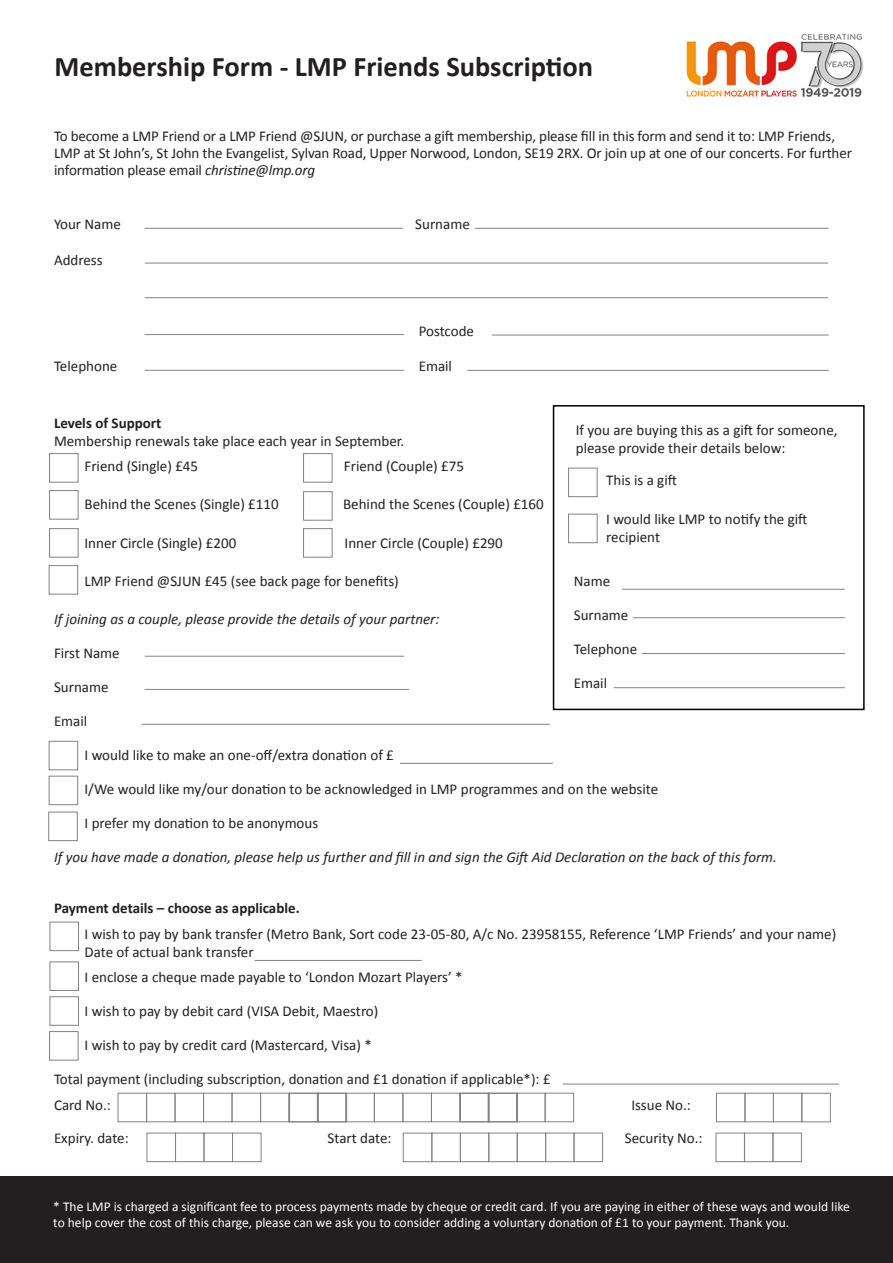
<style>
.page{position:relative;width:893px;height:1263px;background:#fff}
.page>*{position:absolute;margin:0;border:0;box-sizing:border-box;transform-origin:0 0}
.t1{font:700 28.5px "Calibri";color:#231f20}
.t2{font:15px/18px "Calibri";color:#231f20}
.t3{font:italic 15px "Calibri";color:#231f20}
.t4{font:700 15px "Calibri";color:#231f20}
.t5{font:13.5px/16.5px "Calibri";color:#fff}
.s1{font-style:italic}
</style>
<div class="page">
<div style="left:0;top:1177px;width:893px;height:86px;background:#231f20"></div>
<div style="left:745px;top:1093px;width:29px;height:29px;border:1px solid #808285"></div>
<div style="left:802px;top:1093px;width:29px;height:29px;border:1px solid #808285"></div>
<div style="left:289px;top:1093px;width:29px;height:29px;border:1px solid #808285"></div>
<div style="left:118px;top:1093px;width:29px;height:29px;border:1px solid #808285"></div>
<div style="left:346px;top:1093px;width:29px;height:29px;border:1px solid #808285"></div>
<div style="left:175px;top:1093px;width:29px;height:29px;border:1px solid #808285"></div>
<div style="left:403px;top:1093px;width:29px;height:29px;border:1px solid #808285"></div>
<div style="left:232px;top:1093px;width:29px;height:29px;border:1px solid #808285"></div>
<div style="left:460px;top:1093px;width:29px;height:29px;border:1px solid #808285"></div>
<div style="left:516px;top:1093px;width:29px;height:29px;border:1px solid #808285"></div>
<div style="left:317px;top:1093px;width:29px;height:29px;border:1px solid #808285"></div>
<div style="left:146px;top:1093px;width:29px;height:29px;border:1px solid #808285"></div>
<div style="left:374px;top:1093px;width:29px;height:29px;border:1px solid #808285"></div>
<div style="left:203px;top:1093px;width:29px;height:29px;border:1px solid #808285"></div>
<div style="left:431px;top:1093px;width:29px;height:29px;border:1px solid #808285"></div>
<div style="left:260px;top:1093px;width:29px;height:29px;border:1px solid #808285"></div>
<div style="left:488px;top:1093px;width:29px;height:29px;border:1px solid #808285"></div>
<div style="left:545px;top:1093px;width:29px;height:29px;border:1px solid #808285"></div>
<div style="left:175px;top:1133px;width:29px;height:29px;border:1px solid #808285"></div>
<div style="left:432px;top:1133px;width:29px;height:29px;border:1px solid #808285"></div>
<div style="left:232px;top:1133px;width:29px;height:29px;border:1px solid #808285"></div>
<div style="left:489px;top:1133px;width:28px;height:29px;border:1px solid #808285"></div>
<div style="left:545px;top:1133px;width:29px;height:29px;border:1px solid #808285"></div>
<div style="left:744px;top:1133px;width:29px;height:29px;border:1px solid #808285"></div>
<div style="left:147px;top:1133px;width:29px;height:29px;border:1px solid #808285"></div>
<div style="left:403px;top:1133px;width:29px;height:29px;border:1px solid #808285"></div>
<div style="left:204px;top:1133px;width:29px;height:29px;border:1px solid #808285"></div>
<div style="left:460px;top:1133px;width:29px;height:29px;border:1px solid #808285"></div>
<div style="left:517px;top:1133px;width:29px;height:29px;border:1px solid #808285"></div>
<div style="left:716px;top:1133px;width:29px;height:29px;border:1px solid #808285"></div>
<div style="left:574px;top:1133px;width:29px;height:29px;border:1px solid #808285"></div>
<div style="left:773px;top:1133px;width:29px;height:29px;border:1px solid #808285"></div>
<div style="left:716px;top:1093px;width:29px;height:29px;border:1px solid #808285"></div>
<div style="left:773px;top:1093px;width:29px;height:29px;border:1px solid #808285"></div>
<div style="left:49px;top:453px;width:29px;height:29px;border:1px solid #808285"></div>
<div style="left:303px;top:453px;width:29px;height:29px;border:1px solid #808285"></div>
<div style="left:49px;top:490px;width:29px;height:29px;border:1px solid #808285"></div>
<div style="left:49px;top:741px;width:29px;height:29px;border:1px solid #808285"></div>
<div style="left:568px;top:468px;width:29px;height:29px;border:1px solid #808285"></div>
<div style="left:568px;top:514px;width:29px;height:29px;border:1px solid #808285"></div>
<div style="left:50px;top:962px;width:29px;height:29px;border:1px solid #808285"></div>
<div style="left:303px;top:491px;width:29px;height:29px;border:1px solid #808285"></div>
<div style="left:49px;top:528px;width:29px;height:29px;border:1px solid #808285"></div>
<div style="left:49px;top:776px;width:29px;height:29px;border:1px solid #808285"></div>
<div style="left:50px;top:996px;width:29px;height:29px;border:1px solid #808285"></div>
<div style="left:303px;top:528px;width:29px;height:29px;border:1px solid #808285"></div>
<div style="left:49px;top:565px;width:29px;height:29px;border:1px solid #808285"></div>
<div style="left:49px;top:812px;width:28px;height:29px;border:1px solid #808285"></div>
<div style="left:49px;top:1031px;width:29px;height:29px;border:1px solid #808285"></div>
<div style="left:50px;top:922px;width:29px;height:29px;border:1px solid #808285"></div>
<hr style="left:145px;top:656px;width:259px;height:1px;background:#808285">
<hr style="left:622px;top:589px;width:223px;height:1px;background:#808285">
<hr style="left:633px;top:617px;width:212px;height:1px;background:#808285">
<hr style="left:145px;top:228px;width:258px;height:1px;background:#808285">
<hr style="left:145px;top:334px;width:259px;height:1px;background:#808285">
<hr style="left:145px;top:370px;width:259px;height:1px;background:#808285">
<hr style="left:642px;top:653px;width:203px;height:1px;background:#808285">
<hr style="left:614px;top:687px;width:231px;height:1px;background:#808285">
<hr style="left:492px;top:335px;width:337px;height:1px;background:#808285">
<hr style="left:475px;top:228px;width:354px;height:1px;background:#808285">
<hr style="left:145px;top:689px;width:264px;height:1px;background:#808285">
<hr style="left:142px;top:724px;width:408px;height:1px;background:#808285">
<hr style="left:400px;top:763px;width:153px;height:1px;background:#808285">
<hr style="left:467px;top:370px;width:362px;height:1px;background:#808285">
<hr style="left:145px;top:297px;width:683px;height:1px;background:#808285">
<hr style="left:145px;top:263px;width:683px;height:1px;background:#808285">
<hr style="left:255px;top:960px;width:167px;height:1px;background:#808285">
<hr style="left:563px;top:1084px;width:276px;height:1px;background:#808285">
<img style="left:686px;top:34px;width:178px;height:63px">
<div style="left:553px;top:405px;width:312px;height:305px;border:2px solid #000"></div>
<p class="t1" style="left:55px;top:46px;width:540px">Membership Form - LMP Friends Subscription</p>
<p class="t2" style="left:54px;top:127px;width:799px;line-height:17.2px">To become a LMP Friend or a LMP Friend @SJUN, or purchase a gift membership, please fill in this form and send it to: LMP Friends,<br>LMP at St John’s, St John the Evangelist, Sylvan Road, Upper Norwood, London, SE19 2RX. Or join up at one of our concerts. For further information please email <span class="s1">christine@lmp.org</span></p>
<p class="t2" style="left:54px;top:215px;width:68px">Your Name</p>
<p class="t2" style="left:415px;top:215px;width:56px">Surname</p>
<p class="t2" style="left:54px;top:250px;width:50px">Address</p>
<p class="t2" style="left:419px;top:321px;width:57px">Postcode</p>
<p class="t2" style="left:54px;top:357px;width:65px">Telephone</p>
<p class="t2" style="left:419px;top:357px;width:35px">Email</p>
<p class="t4" style="left:54px;top:412px;width:109px">Levels of Support</p>
<p class="t2" style="left:54px;top:431px;width:352px">Membership renewals take place each year in September.</p>
<p class="t2" style="left:85px;top:457px;width:115px">Friend (Single) £45</p>
<p class="t2" style="left:344px;top:457px;width:122px">Friend (Couple) £75</p>
<p class="t2" style="left:85px;top:495px;width:196px">Behind the Scenes (Single) £110</p>
<p class="t2" style="left:343px;top:495px;width:202px">Behind the Scenes (Couple) £160</p>
<p class="t2" style="left:85px;top:533px;width:153px">Inner Circle (Single) £200</p>
<p class="t2" style="left:345px;top:533px;width:160px">Inner Circle (Couple) £290</p>
<p class="t2" style="left:85px;top:571px;width:316px">LMP Friend @SJUN £45 (see back page for benefits)</p>
<p class="t3" style="left:54px;top:609px;width:387px">If joining as a couple, please provide the details of your partner:</p>
<p class="t2" style="left:54px;top:644px;width:67px">First Name</p>
<p class="t2" style="left:54px;top:678px;width:56px">Surname</p>
<p class="t2" style="left:54px;top:712px;width:35px">Email</p>
<p class="t2" style="left:85px;top:746px;width:311px">I would like to make an one-off/extra donation of £</p>
<p class="t2" style="left:85px;top:780px;width:575px">I/We would like my/our donation to be acknowledged in LMP programmes and on the website</p>
<p class="t2" style="left:85px;top:814px;width:235px">I prefer my donation to be anonymous</p>
<p class="t3" style="left:54px;top:847px;width:724px">If you have made a donation, please help us further and fill in and sign the Gift Aid Declaration on the back of this form.</p>
<p class="t4" style="left:54px;top:898px;width:247px">Payment details – choose as applicable.</p>
<p class="t2" style="left:85px;top:924px;width:753px">I wish to pay by bank transfer (Metro Bank, Sort code 23-05-80, A/c No. 23958155, Reference ‘LMP Friends’ and your name)<br>Date of actual bank transfer</p>
<p class="t2" style="left:85px;top:968px;width:380px">I enclose a cheque made payable to ‘London Mozart Players’ *</p>
<p class="t2" style="left:85px;top:1002px;width:295px">I wish to pay by debit card (VISA Debit, Maestro)</p>
<p class="t2" style="left:85px;top:1036px;width:289px">I wish to pay by credit card (Mastercard, Visa) *</p>
<p class="t2" style="left:54px;top:1070px;width:498px">Total payment (including subscription, donation and £1 donation if applicable*): £</p>
<p class="t2" style="left:54px;top:1095px;width:58px">Card No.:</p>
<p class="t2" style="left:631px;top:1095px;width:61px">Issue No.:</p>
<p class="t2" style="left:54px;top:1128px;width:76px">Expiry. date:</p>
<p class="t2" style="left:328px;top:1128px;width:65px">Start date:</p>
<p class="t2" style="left:625px;top:1128px;width:79px">Security No.:</p>
<p class="t2" style="left:576px;top:421px;width:263px">If you are buying this as a gift for someone, please provide their details below:</p>
<p class="t2" style="left:606px;top:471px;width:72px">This is a gift</p>
<p class="t2" style="left:606px;top:510px;width:203px">I would like LMP to notify the gift recipient</p>
<p class="t2" style="left:574px;top:571px;width:38px">Name</p>
<p class="t2" style="left:574px;top:605px;width:56px">Surname</p>
<p class="t2" style="left:574px;top:639px;width:65px">Telephone</p>
<p class="t2" style="left:574px;top:673px;width:35px">Email</p>
<p class="t5" style="left:53px;top:1197px;width:798px">* The LMP is charged a significant fee to process payments made by cheque or credit card. If you are paying in either of these ways and would like to help cover the cost of this charge, please can we ask you to consider adding a voluntary donation of £1 to your payment. Thank you.</p>
</div>
